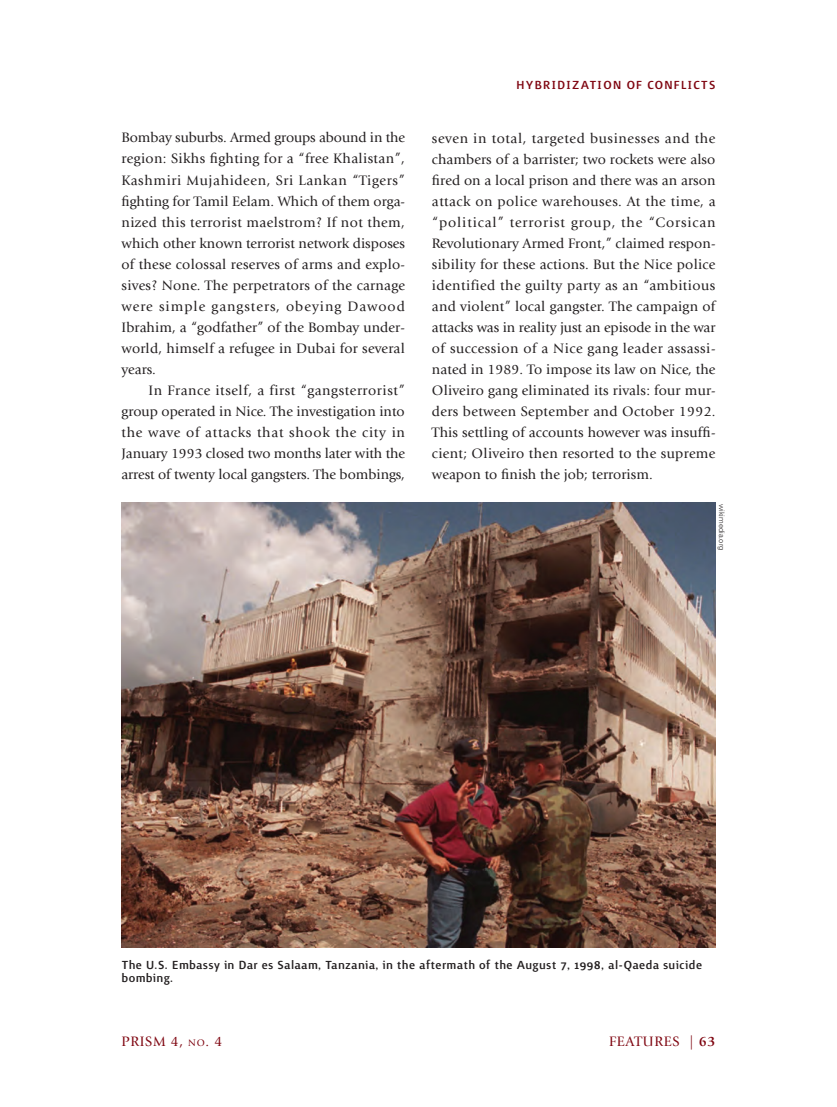
<style>
.page{position:relative;width:837px;height:1107px;background:#fff}
.page>*{position:absolute;margin:0;border:0;box-sizing:border-box;transform-origin:0 0}
.t1{font:500 15px/13.5px "Surface";letter-spacing:.02em;color:#231f20}
.t2{font:500 15px "Surface";letter-spacing:.07em;color:#7f0611}
.t3{font:14.25px/21px "Giovanni Std";letter-spacing:.005em;color:#231f20;text-align:justify}
.t4{font:14.25px "Giovanni Std";letter-spacing:.05em;color:#7f0611}
.t5{font:300 7.5px "Univers LT Std";color:#231f20}
.s1{font-size:10.05px}
.s2{font-weight:700}
</style>
<div class="page">
<img style="left:122px;top:503px;width:594px;height:445px">
<p class="t3" style="left:122px;top:127px;width:285px">Bombay suburbs. Armed groups abound in the region: Sikhs fighting for a “free Khalistan”, Kashmiri Mujahideen, Sri Lankan “Tigers” fighting for Tamil Eelam. Which of them orga&shy;nized this terrorist maelstrom? If not them, which other known terrorist network disposes of these colossal reserves of arms and explo&shy;sives? None. The perpetrators of the carnage were simple gangsters, obeying Dawood Ibrahim, a “godfather” of the Bombay under&shy;world, himself a refugee in Dubai for several years.</p>
<p class="t3" style="left:122px;top:380px;width:285px;text-indent:27px">In France itself, a first “gangsterrorist” group operated in Nice. The investigation into the wave of attacks that shook the city in January 1993 closed two months later with the arrest of twenty local gangsters. The bombings,</p>
<p class="t2" style="left:516px;top:78px;width:201px">HYBRIDIZATION OF CONFLICTS</p>
<p class="t3" style="left:432px;top:128px;width:285px">seven in total, targeted businesses and the chambers of a barrister; two rockets were also fired on a local prison and there was an arson attack on police warehouses. At the time, a “political” terrorist group, the “Corsican Revolutionary Armed Front,” claimed respon&shy;sibility for these actions. But the Nice police identified the guilty party as an “ambitious and violent” local gangster. The campaign of attacks was in reality just an episode in the war of succession of a Nice gang leader assassi&shy;nated in 1989. To impose its law on Nice, the Oliveiro gang eliminated its rivals: four mur&shy;ders between September and October 1992.<br>This settling of accounts however was insuffi&shy;cient; Oliveiro then resorted to the supreme weapon to finish the job; terrorism.</p>
<p class="t5" style="left:726px;top:504px;width:48px;rotate:90deg">wikimedia.org</p>
<p class="t1" style="left:122px;top:958px;width:582px">The U.S. Embassy in Dar es Salaam, Tanzania, in the aftermath of the August 7, 1998, al-Qaeda suicide bombing.</p>
<p class="t4" style="left:122px;top:1033px;width:102px">PRISM 4, <span class="s1">no</span>. 4</p>
<p class="t4" style="left:609px;top:1033px;width:108px">FEATURES | <span class="s2">63</span></p>
</div>
